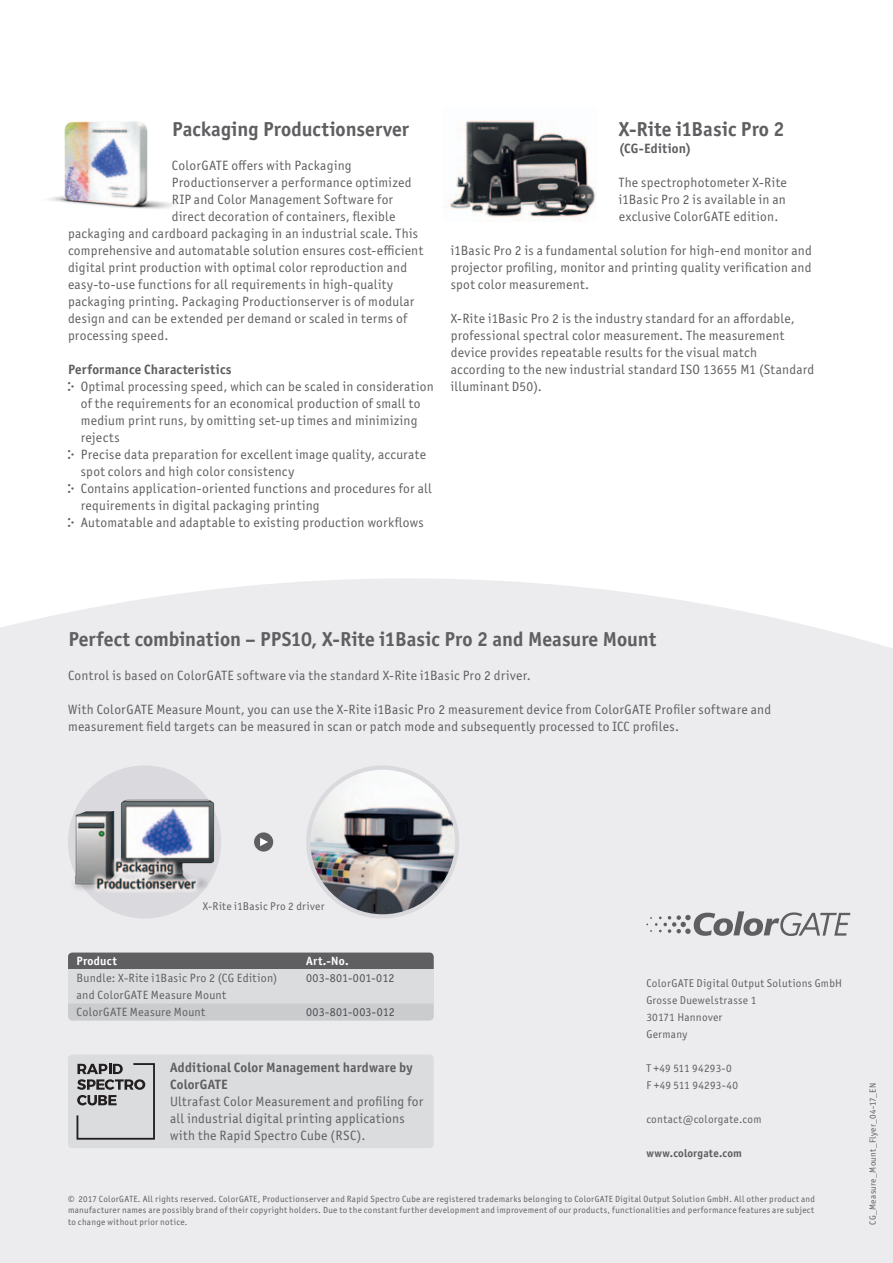
<style>
.page{position:relative;width:893px;height:1263px;background:#fff}
.page>*{position:absolute;margin:0;border:0;box-sizing:border-box;transform-origin:0 0}
.t1{font:700 20.25px "Officina Sans ITC Pro";color:#5f5f62}
.t2{font:13.5px/17px "Officina Sans ITC Pro";letter-spacing:.02em;color:#5f5f62}
.t3{font:700 13.5px/17px "Officina Sans ITC Pro";letter-spacing:.015em;color:#5f5f62}
.t4{font:12px/17px "Officina Sans ITC Pro";letter-spacing:.025em;color:#5f5f62}
.t5{font:700 12px "Officina Sans ITC Pro";letter-spacing:.025em;color:#fff}
.t6{font:11.25px/17px "Officina Sans ITC Pro";letter-spacing:.03em;color:#5f5f62}
.t7{font:11.25px/17px "Officina Sans ITC Pro";letter-spacing:.005em;color:#5f5f62}
.t8{font:700 11.25px "Officina Sans ITC Pro";letter-spacing:.02em;color:#5f5f62}
.t9{font:9px/11.4px "Officina Sans ITC Pro";letter-spacing:.035em;color:#5f5f62;text-align:justify}
</style>
<div class="page">
<div style="left:0;top:578px;width:893px;height:685px;background:#ececee"></div>
<div style="left:68px;top:765px;width:153px;height:153px;background:#dadade;border-radius:50%"></div>
<div style="left:68px;top:1054px;width:366px;height:94px;background:#dbdcde;border-radius:4px"></div>
<svg style="left:77px;top:1063px;width:78px;height:77px"></svg>
<div style="left:68px;top:952px;width:366px;height:17px;background:#5f5f62"></div>
<div style="left:68px;top:969px;width:366px;height:34px;background:#dbdcde"></div>
<div style="left:68px;top:1003px;width:366px;height:17px;background:#cbccce"></div>
<img style="left:48px;top:121px;width:127px;height:88px">
<img style="left:67px;top:793px;width:155px;height:100px">
<svg style="left:308px;top:767px;width:149px;height:149px"></svg>
<div style="left:306px;top:765px;width:153px;height:153px;border:4px solid #ececee;border-radius:50%"></div>
<div style="left:254px;top:832px;width:19px;height:19px;background:#5f5f62;border-radius:50%"></div>
<svg style="left:260px;top:838px;width:8px;height:8px"></svg>
<img style="left:310px;top:770px;width:145px;height:144px;border-radius:72px">
<img style="left:449px;top:120px;width:147px;height:101px">
<img style="left:452px;top:122px;width:25px;height:84px">
<svg style="left:646px;top:911px;width:204px;height:25px;background:#bfbfc1"></svg>
<h1 class="t1" style="left:172px;top:117px;width:238px">Packaging Productionserver</h1>
<h1 class="t1" style="left:619px;top:117px;width:167px">X-Rite i1Basic Pro 2</h1>
<p class="t3" style="left:619px;top:140px;width:74px">(CG-Edition)</p>
<p class="t2" style="left:619px;top:174px;width:170px;text-align:justify">The spectrophotometer X-Rite i1Basic Pro 2 is available in an exclusive ColorGATE edition.</p>
<p class="t2" style="left:451px;top:242px;width:363px;text-align:justify">i1Basic Pro 2 is a fundamental solution for high-end monitor and projector profiling, monitor and printing quality verification and spot color measurement.</p>
<p class="t2" style="left:451px;top:310px;width:365px">X-Rite i1Basic Pro 2 is the industry standard for an affordable, professional spectral color measurement. The measurement device provides repeatable results for the visual match according to the new industrial standard ISO 13655 M1 (Standard illuminant D50).</p>
<p class="t2" style="left:172px;top:157px;width:181px">ColorGATE offers with Packaging</p>
<p class="t2" style="left:172px;top:174px;width:241px">Productionserver a performance optimized</p>
<p class="t2" style="left:172px;top:191px;width:223px">RIP and Color Management Software for</p>
<p class="t2" style="left:172px;top:208px;width:225px">direct decoration of containers, flexible</p>
<p class="t2" style="left:68px;top:225px;width:351px">packaging and cardboard packaging in an industrial scale. This</p>
<p class="t2" style="left:68px;top:242px;width:357px">comprehensive and automatable solution ensures cost-efficient</p>
<p class="t2" style="left:68px;top:259px;width:341px">digital print production with optimal color reproduction and</p>
<p class="t2" style="left:68px;top:276px;width:326px">easy-to-use functions for all requirements in high-quality</p>
<p class="t2" style="left:68px;top:293px;width:348px">packaging printing. Packaging Productionserver is of modular</p>
<p class="t2" style="left:68px;top:310px;width:341px">design and can be extended per demand or scaled in terms of</p>
<p class="t2" style="left:68px;top:327px;width:102px">processing speed.</p>
<p class="t3" style="left:68px;top:361px;width:165px">Performance Characteristics</p>
<p class="t2" style="left:81px;top:378px;width:354px">Optimal processing speed, which can be scaled in consideration of the requirements for an economical production of small to medium print runs, by omitting set-up times and minimizing rejects<br>Precise data preparation for excellent image quality, accurate spot colors and high color consistency<br>Contains application-oriented functions and procedures for all requirements in digital packaging printing<br>Automatable and adaptable to existing production workflows</p>
<h1 class="t1" style="left:68px;top:627px;width:589px">Perfect combination – PPS10, X-Rite i1Basic Pro 2 and Measure Mount</h1>
<p class="t2" style="left:68px;top:667px;width:464px">Control is based on ColorGATE software via the standard X-Rite i1Basic Pro 2 driver.</p>
<p class="t2" style="left:68px;top:701px;width:705px">With ColorGATE Measure Mount, you can use the X-Rite i1Basic Pro 2 measurement device from ColorGATE Profiler software and measurement field targets can be measured in scan or patch mode and subsequently processed to ICC profiles.</p>
<p class="t6" style="left:203px;top:898px;width:123px">X-Rite i1Basic Pro 2 driver</p>
<p class="t5" style="left:77px;top:954px;width:42px">Product</p>
<p class="t4" style="left:77px;top:970px;width:202px">Bundle: X-Rite i1Basic Pro 2 (CG Edition) and ColorGATE Measure Mount<br>ColorGATE Measure Mount</p>
<p class="t4" style="left:306px;top:970px;width:90px">003-801-001-012</p>
<p class="t5" style="left:306px;top:954px;width:44px">Art.-No.</p>
<p class="t4" style="left:306px;top:1004px;width:90px">003-801-003-012</p>
<p class="t3" style="left:170px;top:1058px;width:244px">Additional Color Management hardware by<br>ColorGATE</p>
<p class="t2" style="left:170px;top:1092px;width:255px">Ultrafast Color Measurement and profiling for all industrial digital printing applications with the Rapid Spectro Cube (RSC).</p>
<p class="t6" style="left:646px;top:974px;width:197px">ColorGATE Digital Output Solutions GmbH<br>Grosse Duewelstrasse 1<br>30171 Hannover<br>Germany</p>
<p class="t7" style="left:646px;top:1059px;width:93px">T +49 511 94293-0<br>F +49 511 94293-40</p>
<p class="t6" style="left:646px;top:1110px;width:117px">contact@colorgate.com</p>
<p class="t8" style="left:646px;top:1146px;width:97px">www.colorgate.com</p>
<p class="t9" style="left:68px;top:1193px;width:749px">© 2017 ColorGATE. All rights reserved. ColorGATE, Productionserver and Rapid Spectro Cube are registered trademarks belonging to ColorGATE Digital Output Solution GmbH. All other product and manufacturer names are possibly brand of their copyright holders. Due to the constant further development and improvement of our products, functionalities and performance features are subject to change without prior notice.</p>
<p class="t9" style="left:867px;top:1225px;width:143px;rotate:-90deg">CG_Measure_Mount_Flyer_04-17_EN</p>
</div>
